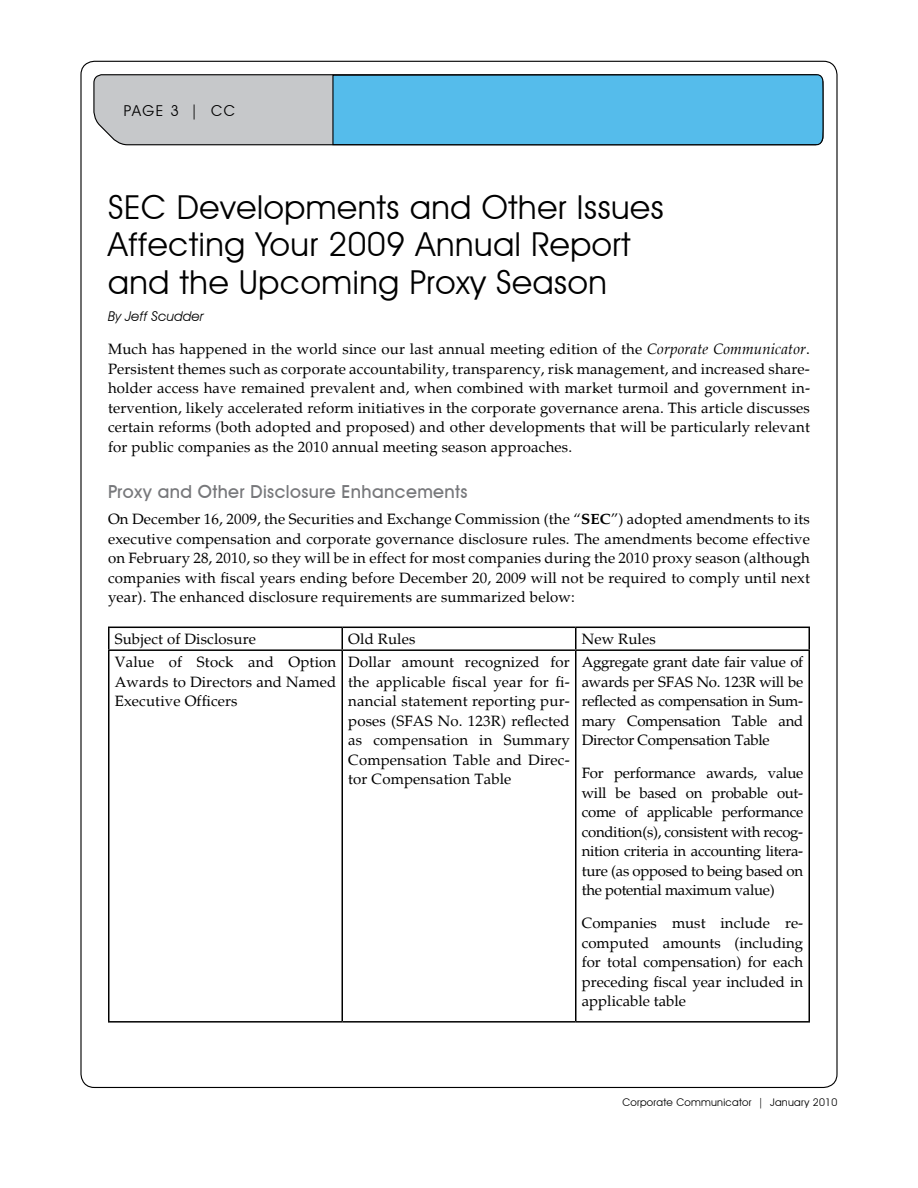
<style>
.page{position:relative;width:918px;height:1188px;background:#fff}
.page>*{position:absolute;margin:0;border:0;box-sizing:border-box;transform-origin:0 0}
.t1{font:33px/37.5px "Avant Garde IT Cby BT";letter-spacing:.02em;color:#000}
.t2{font:500 18px "Avant Garde IT Cby BT";letter-spacing:.02em;color:#77787b}
.t3{font:15px/19.5px "Palatino";letter-spacing:.01em;color:#000;text-align:justify}
.t4{font:15px "Avant Garde IT Cby BT";letter-spacing:.1em;color:#000}
.t5{font:italic 13.5px "Avant Garde IT Cby BT";letter-spacing:.015em;color:#000}
.t6{font:10.5px "Avant Garde IT Cby BT";letter-spacing:.025em;color:#000}
.s1{font-style:italic}
.s2{font-weight:700}
</style>
<div class="page">
<svg style="left:93px;top:74px;width:239px;height:72px;background:#c0c2c4"></svg>
<div style="left:332px;top:74px;width:492px;height:72px;background:#55bceb"></div>
<hr style="left:108px;top:627px;width:234px;height:1px;background:#000">
<hr style="left:108px;top:628px;width:2px;height:21px;background:#000">
<hr style="left:342px;top:627px;width:234px;height:1px;background:#000">
<svg style="left:342px;top:628px;width:1px;height:21px"></svg>
<hr style="left:576px;top:627px;width:234px;height:1px;background:#000">
<svg style="left:575px;top:628px;width:1px;height:21px"></svg>
<hr style="left:808px;top:628px;width:2px;height:21px;background:#000">
<hr style="left:108px;top:649px;width:234px;height:2px;background:#000">
<hr style="left:108px;top:651px;width:2px;height:370px;background:#000">
<hr style="left:342px;top:649px;width:234px;height:2px;background:#000">
<hr style="left:342px;top:651px;width:1px;height:370px;background:#000">
<hr style="left:576px;top:649px;width:234px;height:2px;background:#000">
<hr style="left:575px;top:651px;width:1px;height:370px;background:#000">
<hr style="left:808px;top:651px;width:2px;height:370px;background:#000">
<hr style="left:108px;top:1021px;width:234px;height:2px;background:#000">
<hr style="left:342px;top:1021px;width:234px;height:2px;background:#000">
<hr style="left:576px;top:1021px;width:234px;height:2px;background:#000">
<p class="t4" style="left:124px;top:101px;width:113px">PAGE 3 | CC</p>
<h1 class="t1" style="left:108px;top:188px;width:557px">SEC Developments and Other Issues<br>Affecting Your 2009 Annual Report and the Upcoming Proxy Season</h1>
<p class="t5" style="left:108px;top:308px;width:98px">By Jeff Scudder</p>
<p class="t3" style="left:108px;top:340px;width:703px">Much has happened in the world since our last annual meeting edition of the <span class="s1">Corporate Communicator</span>.<br>Persistent themes such as corporate accountability, transparency, risk management, and increased share&shy;holder access have remained prevalent and, when combined with market turmoil and government in&shy;tervention, likely accelerated reform initiatives in the corporate governance arena. This article discusses certain reforms (both adopted and proposed) and other developments that will be particularly relevant for public companies as the 2010 annual meeting season approaches.</p>
<p class="t2" style="left:108px;top:481px;width:361px">Proxy and Other Disclosure Enhancements</p>
<p class="t3" style="left:108px;top:510px;width:704px">On December 16, 2009, the Securities and Exchange Commission (the “<span class="s2">SEC</span>”) adopted amendments to its executive compensation and corporate governance disclosure rules. The amendments become effective on February 28, 2010, so they will be in effect for most companies during the 2010 proxy season (although companies with fiscal years ending before December 20, 2009 will not be required to comply until next year). The enhanced disclosure requirements are summarized below:</p>
<p class="t3" style="left:115px;top:630px;width:143px">Subject of Disclosure</p>
<p class="t3" style="left:348px;top:630px;width:69px">Old Rules</p>
<p class="t3" style="left:582px;top:630px;width:76px">New Rules</p>
<p class="t3" style="left:115px;top:653px;width:223px">Value of Stock and Option Awards to Directors and Named Executive Officers</p>
<p class="t3" style="left:348px;top:653px;width:223px">Dollar amount recognized for the applicable fiscal year for fi&shy;nancial statement reporting pur&shy;poses (SFAS No. 123R) reflected as compensation in Summary Compensation Table and Direc&shy;tor Compensation Table</p>
<p class="t3" style="left:582px;top:653px;width:223px">Aggregate grant date fair value of awards per SFAS No. 123R will be reflected as compensation in Sum&shy;mary Compensation Table and Director Compensation Table</p>
<p class="t3" style="left:582px;top:764px;width:223px">For performance awards, value will be based on probable out&shy;come of applicable performance condition(s), consistent with recog&shy;nition criteria in accounting litera&shy;ture (as opposed to being based on the potential maximum value)</p>
<p class="t3" style="left:582px;top:914px;width:223px">Companies must include re&shy;computed amounts (including for total compensation) for each preceding fiscal year included in applicable table</p>
<p class="t6" style="left:622px;top:1096px;width:217px">Corporate Communicator | January 2010</p>
</div>
